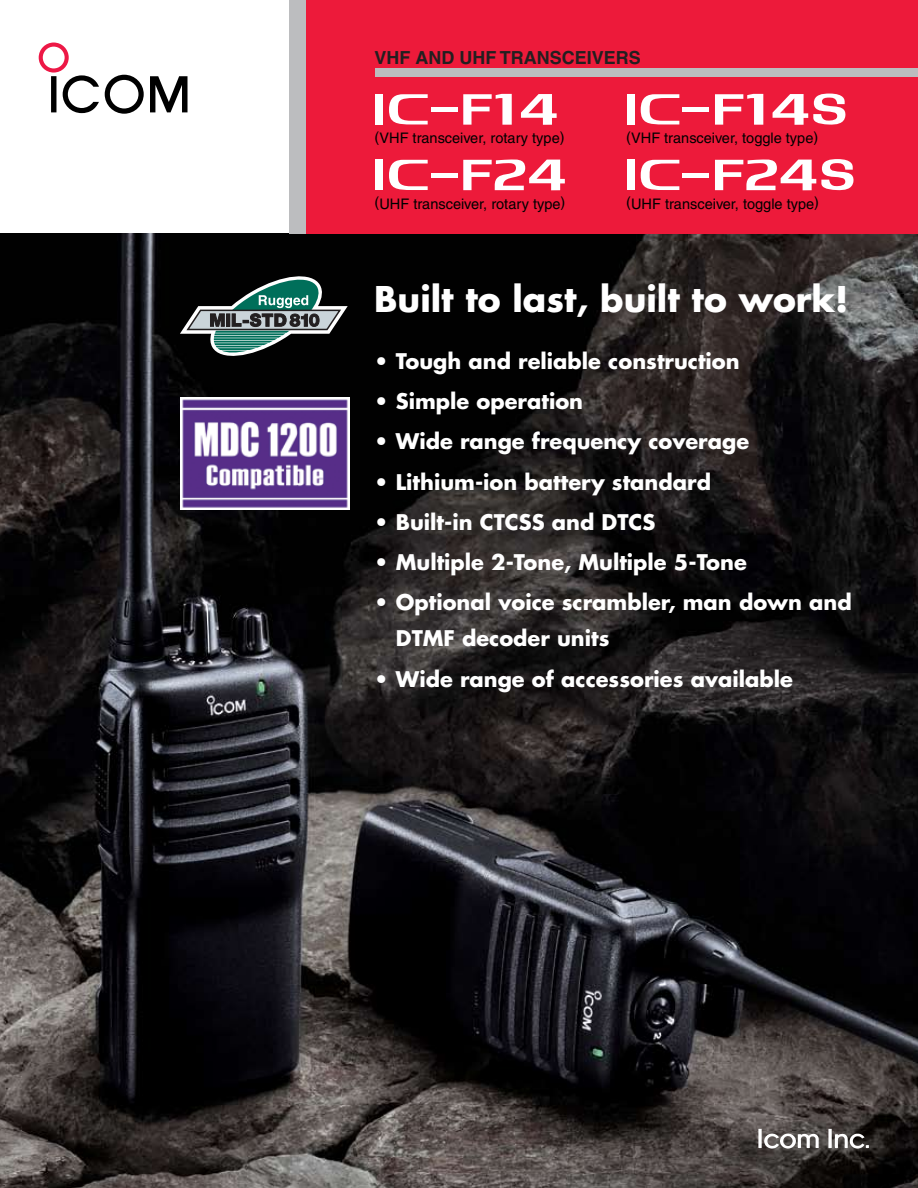
<style>
.page{position:relative;width:918px;height:1188px;background:#fff}
.page>*{position:absolute;margin:0;border:0;box-sizing:border-box;transform-origin:0 0}
.t1{font:700 34.5px "Futura";color:#fff}
.t2{font:700 21px/36px "Futura";color:#fff}
.t3{font:700 18px "Helvetica";color:#231f20}
.t4{font:14.55px "Helvetica";color:#000}
</style>
<div class="page">
<img style="left:0;top:234px;width:918px;height:954px">
<div style="left:290px;top:0;width:17px;height:234px;background:#bcbdbf"></div>
<div style="left:307px;top:0;width:611px;height:234px;background:#ed1a3a"></div>
<svg style="left:150px;top:76px;width:38px;height:36px"></svg>
<svg style="left:105px;top:75px;width:39px;height:39px"></svg>
<svg style="left:39px;top:43px;width:60px;height:70px"></svg>
<svg style="left:180px;top:277px;width:168px;height:84px"></svg>
<div style="left:375px;top:68px;width:543px;height:9px;background:#bcbdbf"></div>
<div style="left:376px;top:94px;width:7px;height:30px;background:#fff"></div>
<svg style="left:389px;top:94px;width:39px;height:30px"></svg>
<hr style="left:431px;top:108px;width:26px;height:4px;background:#fff">
<div style="left:627px;top:94px;width:8px;height:30px;background:#fff"></div>
<svg style="left:641px;top:94px;width:38px;height:30px"></svg>
<hr style="left:683px;top:108px;width:26px;height:4px;background:#fff">
<div style="left:376px;top:160px;width:7px;height:30px;background:#fff"></div>
<svg style="left:389px;top:160px;width:39px;height:30px"></svg>
<div style="left:431px;top:173px;width:26px;height:5px;background:#fff"></div>
<div style="left:627px;top:160px;width:8px;height:30px;background:#fff"></div>
<svg style="left:641px;top:160px;width:38px;height:30px"></svg>
<div style="left:683px;top:173px;width:26px;height:5px;background:#fff"></div>
<svg style="left:463px;top:94px;width:49px;height:31px"></svg>
<svg style="left:521px;top:94px;width:36px;height:31px"></svg>
<svg style="left:463px;top:159px;width:102px;height:31px"></svg>
<svg style="left:715px;top:159px;width:139px;height:31px"></svg>
<svg style="left:715px;top:94px;width:48px;height:31px"></svg>
<svg style="left:773px;top:94px;width:73px;height:31px"></svg>
<img style="left:758px;top:1129px;width:74px;height:20px">
<img style="left:180px;top:398px;width:169px;height:112px">
<p class="t3" style="left:375px;top:47px;width:268px">VHF AND UHF TRANSCEIVERS</p>
<p class="t4" style="left:375px;top:130px;width:191px">(VHF transceiver, rotary type)</p>
<p class="t4" style="left:375px;top:195px;width:192px">(UHF transceiver, rotary type)</p>
<p class="t4" style="left:626px;top:130px;width:193px">(VHF transceiver, toggle type)</p>
<p class="t4" style="left:626px;top:195px;width:194px">(UHF transceiver, toggle type)</p>
<h1 class="t1" style="left:374px;top:275px;width:476px">Built to last, built to work!</h1>
<p class="t2" style="left:374px;top:342px;width:367px">• Tough and reliable construction</p>
<p class="t2" style="left:374px;top:383px;width:210px">• Simple operation</p>
<p class="t2" style="left:374px;top:423px;width:376px">• Wide range frequency coverage</p>
<p class="t2" style="left:374px;top:463px;width:338px">• Lithium-ion battery standard</p>
<p class="t2" style="left:374px;top:503px;width:283px">• Built-in CTCSS and DTCS</p>
<p class="t2" style="left:374px;top:544px;width:374px">• Multiple 2-Tone, Multiple 5-Tone</p>
<p class="t2" style="left:396px;top:584px;width:457px;text-indent:-22px">• Optional voice scrambler, man down and<br>DTMF decoder units</p>
<p class="t2" style="left:374px;top:660px;width:420px">• Wide range of accessories available</p>
</div>
